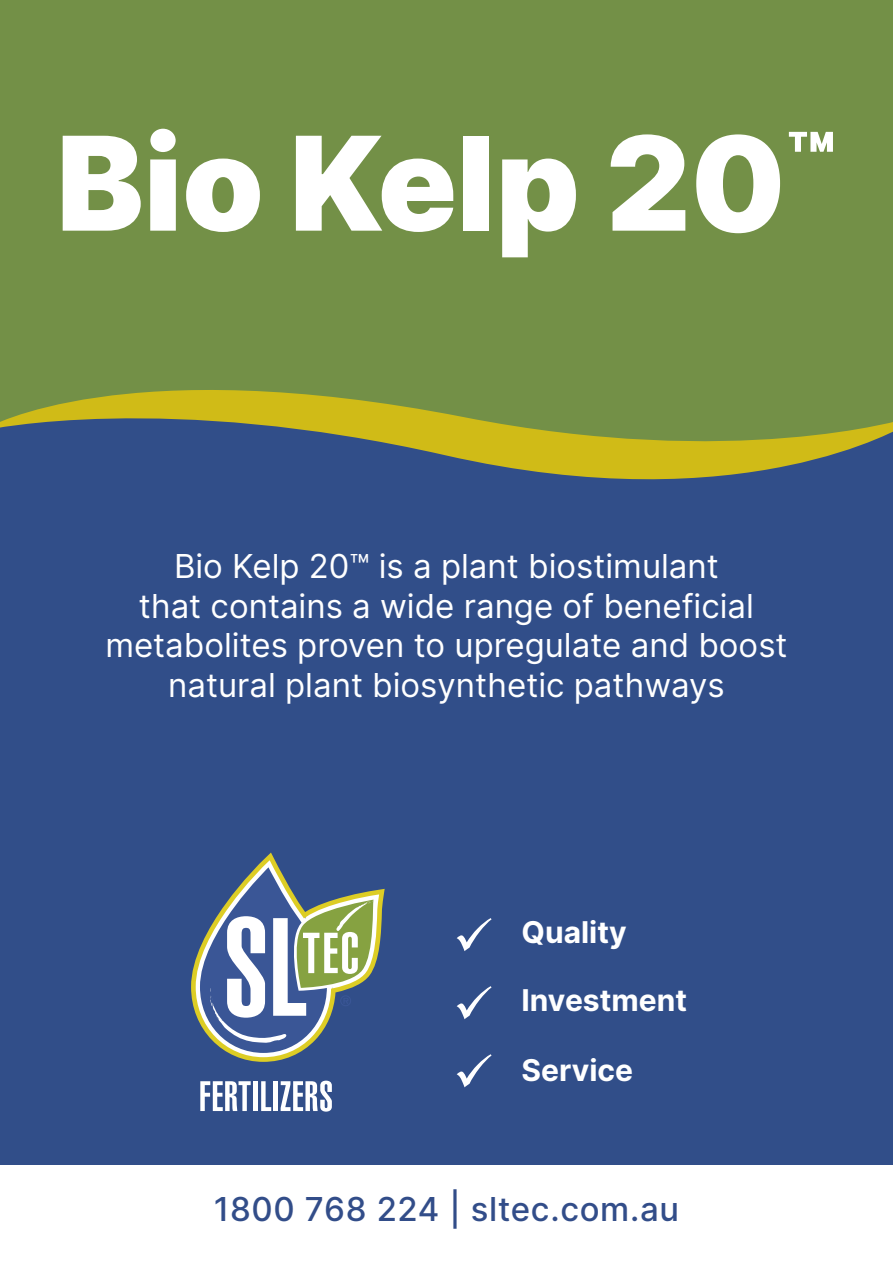
<style>
.page{position:relative;width:893px;height:1263px;background:#fff}
.page>*{position:absolute;margin:0;border:0;box-sizing:border-box;transform-origin:0 0}
.t1{font:900 130.5px "Inter";color:#fff}
.t2{font:33px/39.6px "Inter";color:#fff;text-align:center}
.t3{font:500 33px "Inter";letter-spacing:.02em;color:#324d89}
.t4{font:700 30px "Inter";color:#fff}
</style>
<div class="page">
<div style="left:0;top:523px;width:893px;height:642px;background:#314e89"></div>
<div style="left:0;top:470px;width:893px;height:53px;background:#314e89"></div>
<svg style="left:0;top:32px;width:893px;height:438px;background:#758f47"></svg>
<div style="left:0;top:0;width:893px;height:32px;background:#739047"></div>
<svg style="left:191px;top:852px;width:194px;height:210px"></svg>
<svg style="left:200px;top:1081px;width:51px;height:30px"></svg>
<div style="left:253px;top:1081px;width:5px;height:30px;background:#fff"></div>
<svg style="left:261px;top:1081px;width:10px;height:30px"></svg>
<hr style="left:274px;top:1081px;width:4px;height:30px;background:#fff">
<svg style="left:281px;top:1081px;width:51px;height:30px"></svg>
<svg style="left:457px;top:918px;width:35px;height:33px"></svg>
<svg style="left:457px;top:986px;width:35px;height:33px"></svg>
<svg style="left:457px;top:1054px;width:35px;height:33px"></svg>
<h1 class="t1" style="left:57px;top:83px;width:781px">Bio Kelp 20<sup>™</sup></h1>
<p class="t2" style="left:105px;top:546px;width:684px">Bio Kelp 20™ is a plant biostimulant<br>that contains a wide range of beneficial metabolites proven to upregulate and boost natural plant biosynthetic pathways</p>
<p class="t4" style="left:521px;top:910px;width:107px">Quality</p>
<p class="t4" style="left:521px;top:978px;width:167px">Investment</p>
<p class="t4" style="left:521px;top:1047px;width:113px">Service</p>
<p class="t3" style="left:214px;top:1185px;width:467px">1800 768 224 | sltec.com.au</p>
</div>
